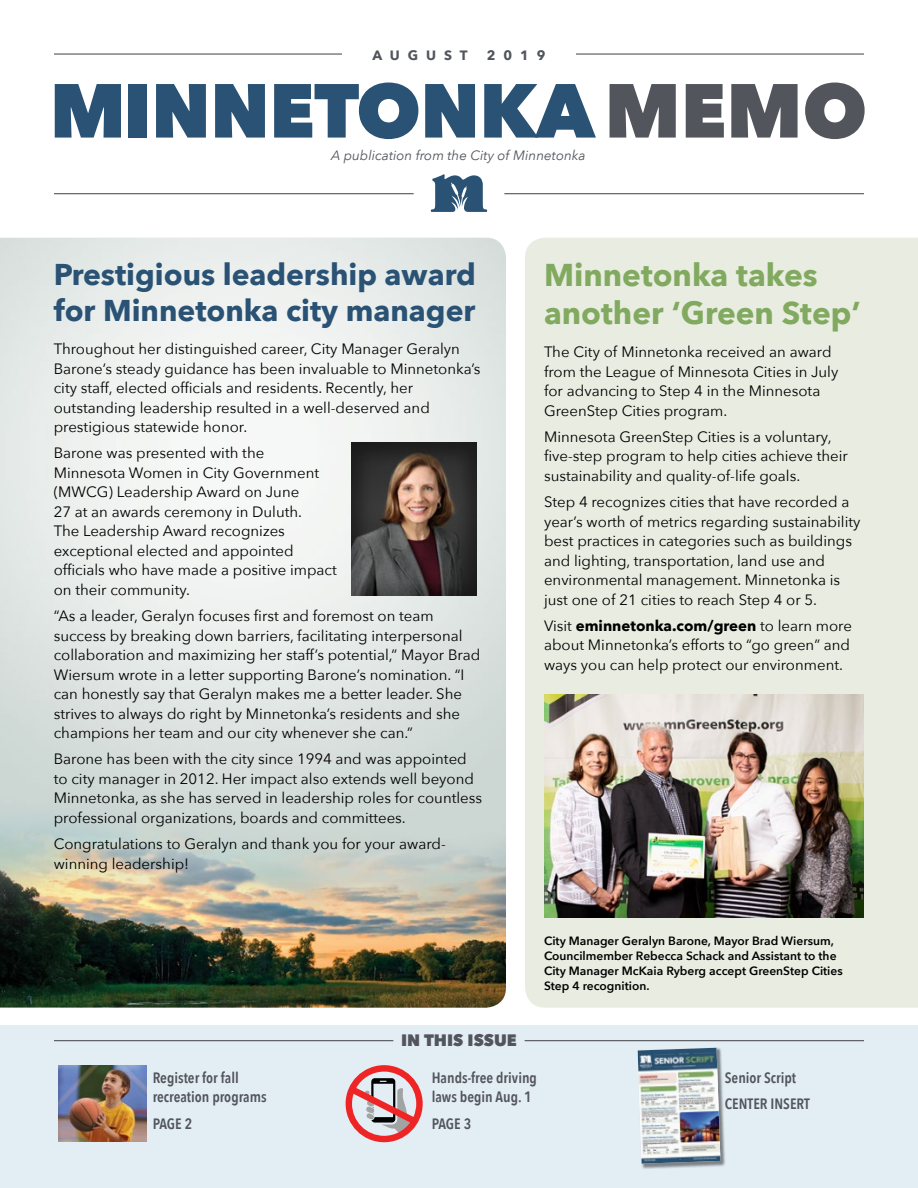
<style>
.page{position:relative;width:918px;height:1188px;background:#fff}
.page>*{position:absolute;margin:0;border:0;box-sizing:border-box;transform-origin:0 0}
.t1{font:800 75.6px "Avenir Next";letter-spacing:-.01em;color:#2a5274}
.t2{font:700 31.5px/37.8px "Avenir Next";color:#81aa60}
.t3{font:700 30px/36px "Avenir Next";color:#2a5274}
.t4{font:800 16.5px "Avenir Next";color:#52555b}
.t5{font:15px/19.5px "Avenir Next";color:#000}
.t6{font:600 15px/19.5px "Avenir Next Condensed";color:#52555b}
.t7{font:italic 13.5px "Avenir Next";color:#52555b}
.t8{font:700 13.5px "Avenir Next";letter-spacing:.59em;color:#52555b}
.t9{font:600 12px/15px "Avenir Next";color:#000}
.s1{color:#52555b}
.s2{font-weight:700}
</style>
<div class="page">
<div style="left:0;top:1025px;width:918px;height:163px;background:#e3edf4"></div>
<img style="left:59px;top:1066px;width:87px;height:76px">
<hr style="left:54px;top:53px;width:810px;height:2px;background:#52555b">
<hr style="left:54px;top:1040px;width:339px;height:1px;background:#52555b">
<hr style="left:525px;top:1040px;width:339px;height:1px;background:#52555b">
<hr style="left:54px;top:193px;width:360px;height:1px;background:#52555b">
<hr style="left:504px;top:193px;width:360px;height:1px;background:#52555b">
<div style="left:342px;top:45px;width:234px;height:20px;background:#fff"></div>
<svg style="left:431px;top:174px;width:56px;height:38px"></svg>
<div style="left:637px;top:1048px;width:89px;height:121px;background:#000;opacity:.45"></div>
<img style="left:638px;top:1048px;width:82px;height:116px">
<img style="left:0;top:238px;width:506px;height:770px">
<div style="left:525px;top:238px;width:393px;height:770px;background:#e9ede1"></div>
<img style="left:544px;top:695px;width:320px;height:223px">
<img style="left:351px;top:442px;width:125px;height:153px">
<svg style="left:346px;top:1065px;width:77px;height:77px"></svg>
<p class="t8" style="left:372px;top:44px;width:97px">AUGUST</p>
<p class="t8" style="left:487px;top:44px;width:60px">2019</p>
<h1 class="t1" style="left:50px;top:64px;width:819px">MINNETONKA<span class="s1">MEMO</span></h1>
<p class="t7" style="left:331px;top:144px;width:256px">A publication from the City of Minnetonka</p>
<h3 class="t3" style="left:54px;top:256px;width:424px">Prestigious leadership award for Minnetonka city manager</h3>
<h2 class="t2" style="left:544px;top:256px;width:318px">Minnetonka takes another ‘Green Step’</h2>
<p class="t5" style="left:544px;top:342px;width:296px">The City of Minnetonka received an award from the League of Minnesota Cities in July for advancing to Step 4 in the Minnesota GreenStep Cities program.</p>
<p class="t5" style="left:544px;top:426px;width:305px">Minnesota GreenStep Cities is a voluntary, five-step program to help cities achieve their sustainability and quality-of-life goals.</p>
<p class="t5" style="left:544px;top:492px;width:318px">Step 4 recognizes cities that have recorded a year’s worth of metrics regarding sustainability best practices in categories such as buildings and lighting, transportation, land use and environmental management. Minnetonka is just one of 21 cities to reach Step 4 or 5.</p>
<p class="t5" style="left:544px;top:615px;width:309px">Visit <span class="s2">eminnetonka.com/green</span> to learn more about Minnetonka’s efforts to “go green” and ways you can help protect our environment.</p>
<p class="t5" style="left:54px;top:339px;width:428px">Throughout her distinguished career, City Manager Geralyn Barone’s steady guidance has been invaluable to Minnetonka’s city staff, elected officials and residents. Recently, her outstanding leadership resulted in a well-deserved and prestigious statewide honor.</p>
<p class="t5" style="left:54px;top:443px;width:285px">Barone was presented with the<br>Minnesota Women in City Government (MWCG) Leadership Award on June<br>27 at an awards ceremony in Duluth.<br>The Leadership Award recognizes exceptional elected and appointed officials who have made a positive impact on their community.</p>
<p class="t5" style="left:54px;top:606px;width:428px">“As a leader, Geralyn focuses first and foremost on team success by breaking down barriers, facilitating interpersonal collaboration and maximizing her staff’s potential,” Mayor Brad Wiersum wrote in a letter supporting Barone’s nomination. “I can honestly say that Geralyn makes me a better leader. She strives to always do right by Minnetonka’s residents and she champions her team and our city whenever she can.”</p>
<p class="t5" style="left:54px;top:749px;width:430px">Barone has been with the city since 1994 and was appointed to city manager in 2012. Her impact also extends well beyond Minnetonka, as she has served in leadership roles for countless professional organizations, boards and committees.</p>
<p class="t5" style="left:54px;top:834px;width:394px">Congratulations to Geralyn and thank you for your award&shy;winning leadership!</p>
<p class="t6" style="left:153px;top:1067px;width:115px">Register for fall recreation programs</p>
<p class="t6" style="left:153px;top:1113px;width:41px">PAGE 2</p>
<p class="t9" style="left:544px;top:933px;width:300px">City Manager Geralyn Barone, Mayor Brad Wiersum, Councilmember Rebecca Schack and Assistant to the City Manager McKaia Ryberg accept GreenStep Cities Step 4 recognition.</p>
<p class="t4" style="left:401px;top:1030px;width:117px">IN THIS ISSUE</p>
<p class="t6" style="left:432px;top:1067px;width:107px">Hands-free driving laws begin Aug. 1</p>
<p class="t6" style="left:432px;top:1113px;width:41px">PAGE 3</p>
<p class="t6" style="left:725px;top:1064px;width:86px;line-height:26.2px">Senior Script<br>CENTER INSERT</p>
</div>
